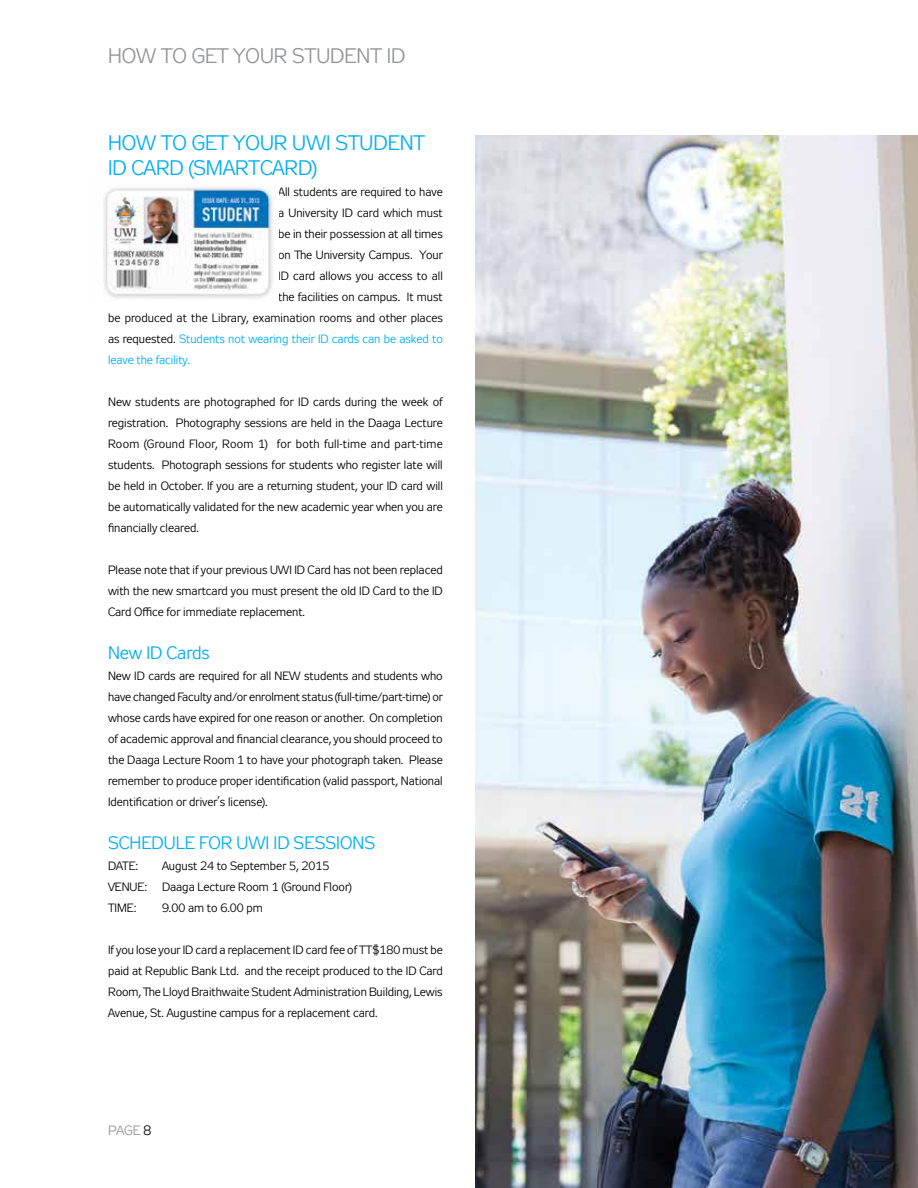
<style>
.page{position:relative;width:918px;height:1188px;background:#fff}
.page>*{position:absolute;margin:0;border:0;box-sizing:border-box;transform-origin:0 0}
.t1{font:21px/25.2px "Zeppelin 31";color:#00aeef}
.t2{font:21px "Zeppelin 31";color:#939598}
.t3{font:18px "Zeppelin 31";color:#00aeef}
.t4{font:13.5px "Zeppelin 31";color:#939598}
.t5{font:12px/21px "Zeppelin 31";color:#000;text-align:justify}
.t6{font:12px "Zeppelin 31";color:#00aeef}
.s1{color:#000}
</style>
<div class="page">
<img style="left:475px;top:135px;width:443px;height:1053px">
<img style="left:103px;top:180px;width:175px;height:119px">
<h1 class="t2" style="left:108px;top:45px;width:299px">HOW TO GET YOUR STUDENT ID</h1>
<h1 class="t1" style="left:108px;top:132px;width:319px">HOW TO GET YOUR UWI STUDENT<br>ID CARD (SMARTCARD)</h1>
<p class="t5" style="left:278px;top:183px;width:166px">All students are required to have</p>
<p class="t5" style="left:278px;top:204px;width:166px">a University ID card which must</p>
<p class="t5" style="left:278px;top:225px;width:166px">be in their possession at all times</p>
<p class="t5" style="left:278px;top:246px;width:166px">on The University Campus. Your</p>
<p class="t5" style="left:278px;top:267px;width:166px">ID card allows you access to all</p>
<p class="t5" style="left:278px;top:288px;width:166px">the facilities on campus. It must</p>
<p class="t5" style="left:108px;top:309px;width:337px">be produced at the Library, examination rooms and other places</p>
<p class="t6" style="left:108px;top:333px;width:336px"><span class="s1">as requested.</span> Students not wearing their ID cards can be asked to</p>
<p class="t6" style="left:108px;top:354px;width:83px">leave the facility.</p>
<p class="t5" style="left:108px;top:393px;width:336px">New students are photographed for ID cards during the week of registration. Photography sessions are held in the Daaga Lecture Room (Ground Floor, Room 1) for both full-time and part-time students. Photograph sessions for students who register late will be held in October. If you are a returning student, your ID card will be automatically validated for the new academic year when you are financially cleared.</p>
<p class="t5" style="left:108px;top:561px;width:336px">Please note that if your previous UWI ID Card has not been replaced with the new smartcard you must present the old ID Card to the ID Card Office for immediate replacement.</p>
<h2 class="t3" style="left:108px;top:643px;width:103px">New ID Cards</h2>
<p class="t5" style="left:108px;top:667px;width:336px">New ID cards are required for all NEW students and students who have changed Faculty and/or enrolment status (full-time/part-time) or whose cards have expired for one reason or another. On completion of academic approval and financial clearance, you should proceed to the Daaga Lecture Room 1 to have your photograph taken. Please remember to produce proper identification (valid passport, National Identification or driver’s license).</p>
<h2 class="t3" style="left:108px;top:833px;width:269px">SCHEDULE FOR UWI ID SESSIONS</h2>
<p class="t5" style="left:108px;top:856px;width:32px">DATE:</p>
<p class="t5" style="left:108px;top:856px;width:245px;text-align:left;text-indent:54px">August 24 to September 5, 2015<br>VENUE: Daaga Lecture Room 1 (Ground Floor)<br>TIME:</p>
<p class="t5" style="left:162px;top:898px;width:102px">9.00 am to 6.00 pm</p>
<p class="t5" style="left:108px;top:940px;width:336px">If you lose your ID card a replacement ID card fee of TT$180 must be paid at Republic Bank Ltd. and the receipt produced to the ID Card Room, The Lloyd Braithwaite Student Administration Building, Lewis Avenue, St. Augustine campus for a replacement card.</p>
<p class="t4" style="left:108px;top:1124px;width:45px">PAGE <span class="s1">8</span></p>
</div>
